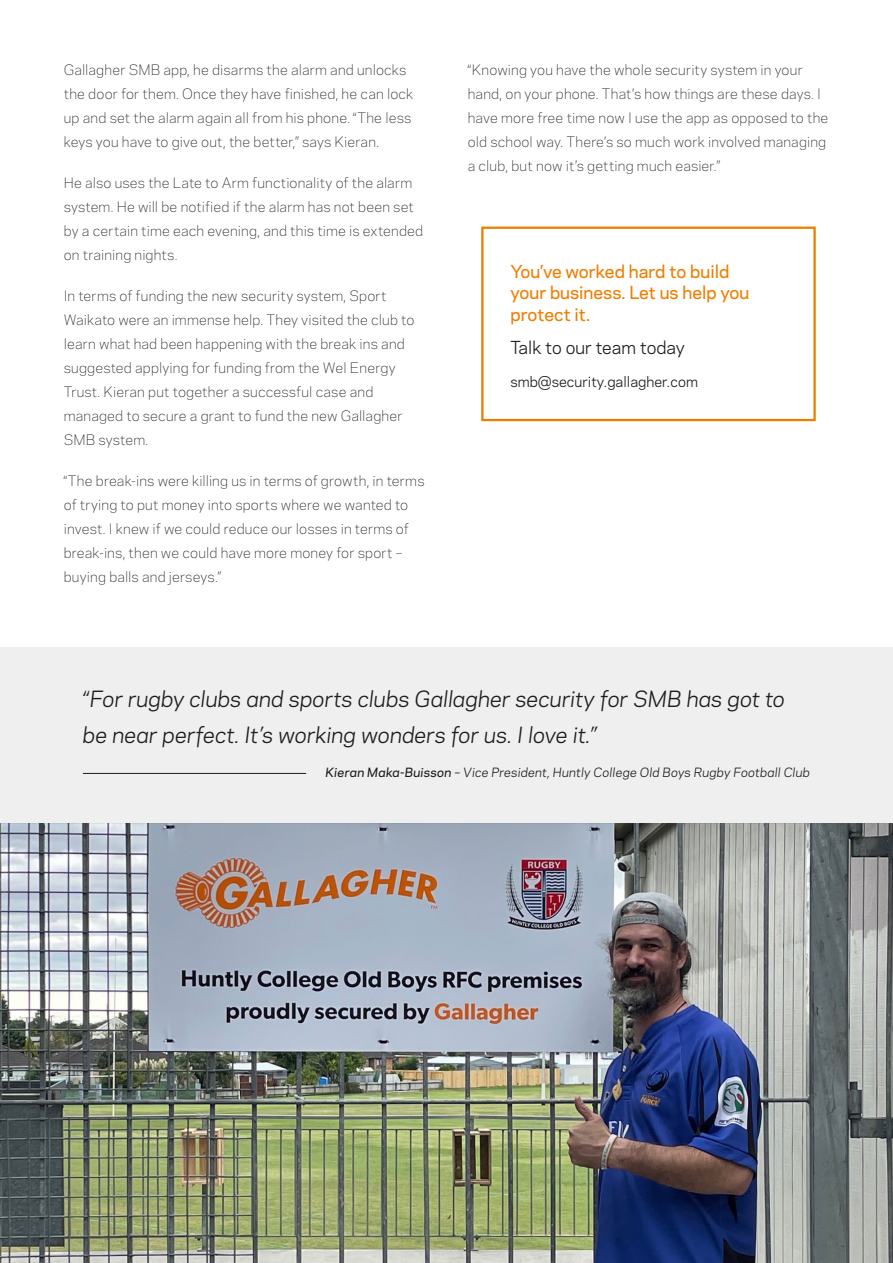
<style>
.page{position:relative;width:893px;height:1263px;background:#fff}
.page>*{position:absolute;margin:0;border:0;box-sizing:border-box;transform-origin:0 0}
.Case_Study_-_Quote_T{font:italic 21px/36px "Galaxie Polaris";letter-spacing:-.005em;color:#1d1d1b}
.Subheader{font:500 16.8px/21.5px "Galaxie Polaris";color:#ef7d00}
.Body_Text{font:16.8px "Galaxie Polaris";color:#1d1d1b}
.Body_Text-2{font:13.8px "Galaxie Polaris";color:#1d1d1b}
.Case_Study_-_Subhead{font:300 13.5px/24px "Galaxie Polaris";letter-spacing:.01em;color:#1d1d1b}
.Case_Study_-_Quote_N{font:italic 12px "Galaxie Polaris";letter-spacing:.01em;color:#1d1d1b}
.s1{font-weight:500}
</style>
<div class="page">
<img style="left:0;top:823px;width:893px;height:440px">
<div style="left:0;top:647px;width:893px;height:176px;background:#efefef"></div>
<hr style="left:83px;top:773px;width:223px;height:1px;background:#1d1d1b">
<div style="left:481px;top:227px;width:335px;height:194px;background:#fff;border:2px solid #ef7d00"></div>
<p class="Case_Study_-_Subhead" style="left:64px;top:57px;width:351px">Gallagher SMB app, he disarms the alarm and unlocks the door for them. Once they have finished, he can lock up and set the alarm again all from his phone. “The less keys you have to give out, the better,” says Kieran.</p>
<p class="Case_Study_-_Subhead" style="left:64px;top:170px;width:361px">He also uses the Late to Arm functionality of the alarm system. He will be notified if the alarm has not been set by a certain time each evening, and this time is extended on training nights.</p>
<p class="Case_Study_-_Subhead" style="left:64px;top:283px;width:352px">In terms of funding the new security system, Sport Waikato were an immense help. They visited the club to learn what had been happening with the break ins and suggested applying for funding from the Wel Energy Trust. Kieran put together a successful case and managed to secure a grant to fund the new Gallagher SMB system.</p>
<p class="Case_Study_-_Subhead" style="left:64px;top:468px;width:362px">“The break-ins were killing us in terms of growth, in terms of trying to put money into sports where we wanted to invest. I knew if we could reduce our losses in terms of break-ins, then we could have more money for sport – buying balls and jerseys.”</p>
<p class="Case_Study_-_Subhead" style="left:468px;top:57px;width:362px">“Knowing you have the whole security system in your hand, on your phone. That’s how things are these days. I have more free time now I use the app as opposed to the old school way. There’s so much work involved managing a club, but now it’s getting much easier.”</p>
<p class="Subheader" style="left:510px;top:260px;width:240px">You’ve worked hard to build your business. Let us help you protect it.</p>
<p class="Body_Text" style="left:510px;top:335px;width:176px">Talk to our team today</p>
<p class="Body_Text-2" style="left:510px;top:371px;width:189px">smb@security.gallagher.com</p>
<p class="Case_Study_-_Quote_T" style="left:83px;top:679px;width:704px">“For rugby clubs and sports clubs Gallagher security for SMB has got to be near perfect. It’s working wonders for us. I love it.”</p>
<p class="Case_Study_-_Quote_N" style="left:326px;top:764px;width:486px"><span class="s1">Kieran Maka-Buisson</span> – Vice President, Huntly College Old Boys Rugby Football Club</p>
</div>
